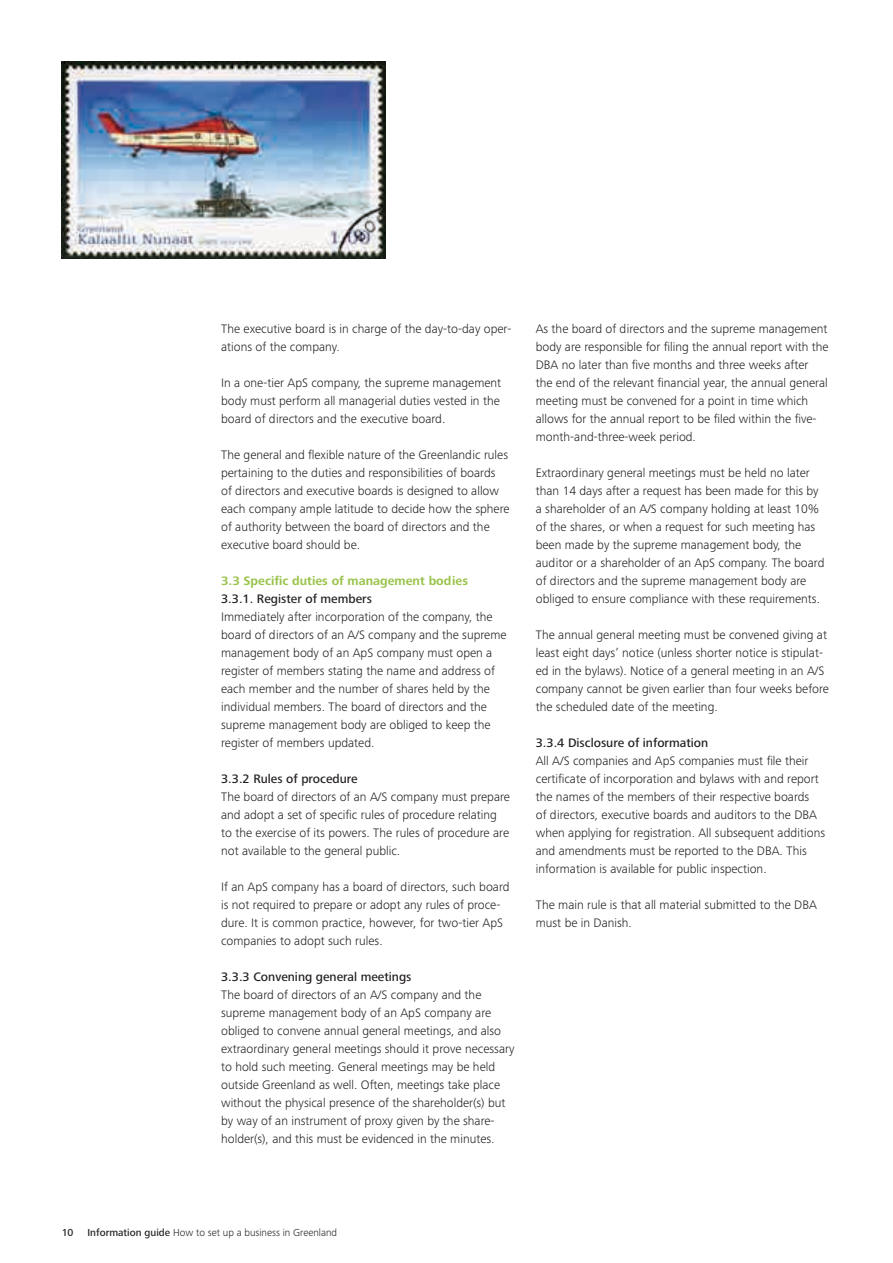
<style>
.page{position:relative;width:893px;height:1263px;background:#fff}
.page>*{position:absolute;margin:0;border:0;box-sizing:border-box;transform-origin:0 0}
.t1{font:300 12.75px/18px "Frutiger Next Pro";color:#231f20}
.t2{font:500 12.75px "Frutiger Next Pro";color:#231f20}
.t3{font:700 12.75px "Frutiger Next Pro";color:#9ac34c}
.t4{font:300 10.5px "Frutiger Next Pro";color:#231f20}
.t5{font:500 10.5px "Frutiger Next Pro";color:#231f20}
.s1{font-weight:500}
</style>
<div class="page">
<img style="left:62px;top:62px;width:324px;height:196px">
<p class="t1" style="left:221px;top:320px;width:292px">The executive board is in charge of the day-to-day oper&shy;ations of the company.</p>
<p class="t1" style="left:221px;top:374px;width:282px;text-align:justify">In a one-tier ApS company, the supreme management body must perform all managerial duties vested in the board of directors and the executive board.</p>
<p class="t1" style="left:221px;top:446px;width:290px">The general and flexible nature of the Greenlandic rules pertaining to the duties and responsibilities of boards<br>of directors and executive boards is designed to allow each company ample latitude to decide how the sphere of authority between the board of directors and the executive board should be.</p>
<p class="t3" style="left:221px;top:573px;width:248px">3.3 Specific duties of management bodies</p>
<p class="t2" style="left:221px;top:591px;width:152px">3.3.1. Register of members</p>
<p class="t1" style="left:221px;top:608px;width:287px">Immediately after incorporation of the company, the board of directors of an A/S company and the supreme management body of an ApS company must open a register of members stating the name and address of each member and the number of shares held by the individual members. The board of directors and the supreme management body are obliged to keep the register of members updated.</p>
<p class="t2" style="left:221px;top:771px;width:138px">3.3.2 Rules of procedure</p>
<p class="t1" style="left:221px;top:788px;width:290px">The board of directors of an A/S company must prepare and adopt a set of specific rules of procedure relating to the exercise of its powers. The rules of procedure are not available to the general public.</p>
<p class="t1" style="left:221px;top:878px;width:290px">If an ApS company has a board of directors, such board is not required to prepare or adopt any rules of proce&shy;dure. It is common practice, however, for two-tier ApS companies to adopt such rules.</p>
<p class="t2" style="left:221px;top:969px;width:192px">3.3.3 Convening general meetings</p>
<p class="t1" style="left:221px;top:986px;width:295px">The board of directors of an A/S company and the supreme management body of an ApS company are obliged to convene annual general meetings, and also extraordinary general meetings should it prove necessary to hold such meeting. General meetings may be held outside Greenland as well. Often, meetings take place without the physical presence of the shareholder(s) but by way of an instrument of proxy given by the share&shy;holder(s), and this must be evidenced in the minutes.</p>
<p class="t1" style="left:536px;top:319px;width:294px">As the board of directors and the supreme management body are responsible for filing the annual report with the DBA no later than five months and three weeks after<br>the end of the relevant financial year, the annual general meeting must be convened for a point in time which allows for the annual report to be filed within the five&shy;month-and-three-week period.</p>
<p class="t1" style="left:536px;top:463px;width:290px">Extraordinary general meetings must be held no later than 14 days after a request has been made for this by a shareholder of an A/S company holding at least 10% of the shares, or when a request for such meeting has been made by the supreme management body, the auditor or a shareholder of an ApS company. The board of directors and the supreme management body are obliged to ensure compliance with these requirements.</p>
<p class="t1" style="left:536px;top:625px;width:295px">The annual general meeting must be convened giving at least eight days’ notice (unless shorter notice is stipulat&shy;ed in the bylaws). Notice of a general meeting in an A/S company cannot be given earlier than four weeks before the scheduled date of the meeting.</p>
<p class="t2" style="left:536px;top:735px;width:174px">3.3.4 Disclosure of information</p>
<p class="t1" style="left:536px;top:751px;width:291px">All A/S companies and ApS companies must file their certificate of incorporation and bylaws with and report the names of the members of their respective boards<br>of directors, executive boards and auditors to the DBA when applying for registration. All subsequent additions and amendments must be reported to the DBA. This information is available for public inspection.</p>
<p class="t1" style="left:536px;top:895px;width:283px">The main rule is that all material submitted to the DBA must be in Danish.</p>
<p class="t5" style="left:62px;top:1226px;width:13px">10</p>
<p class="t4" style="left:87px;top:1226px;width:251px"><span class="s1">Information guide</span> How to set up a business in Greenland</p>
</div>
